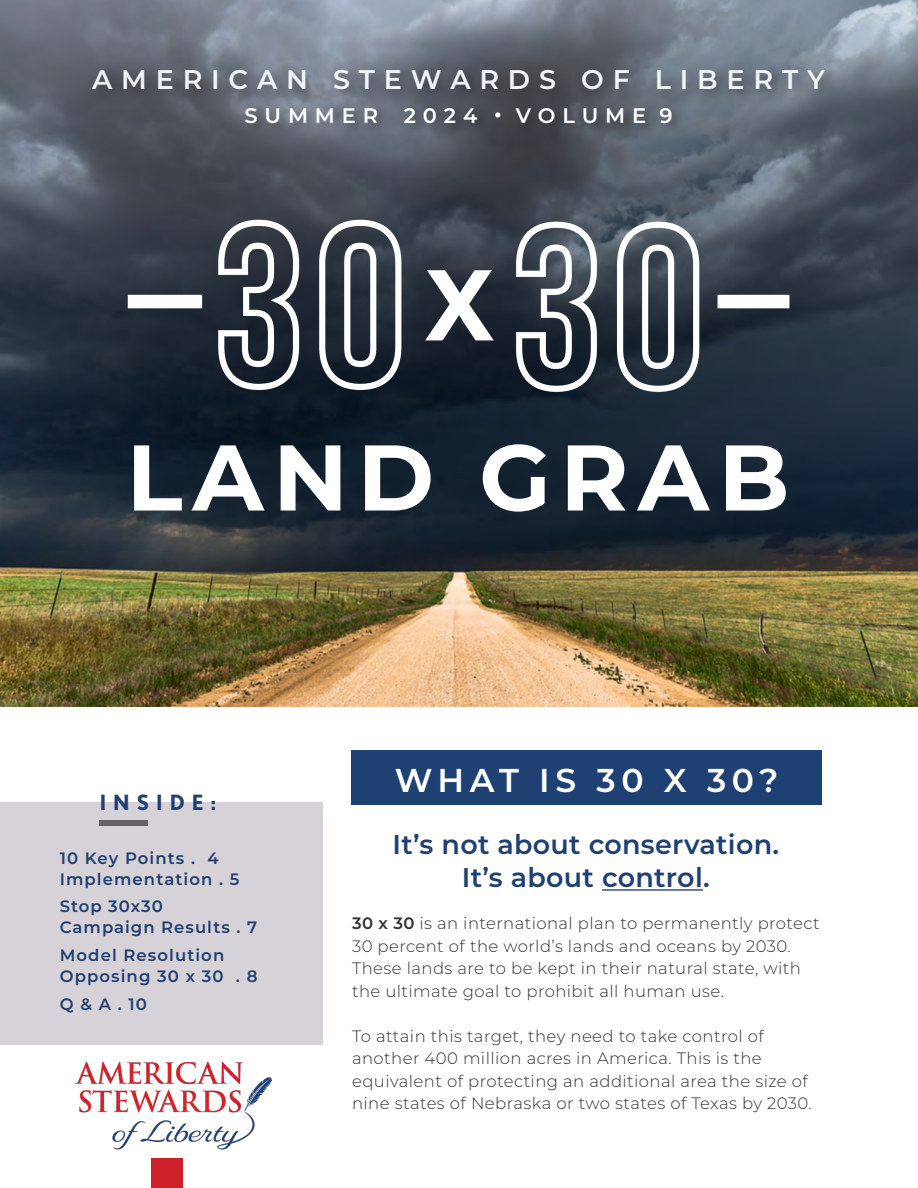
<style>
.page{position:relative;width:918px;height:1188px;background:#fff}
.page>*{position:absolute;margin:0;border:0;box-sizing:border-box;transform-origin:0 0}
.t1{font:700 93px "Montserrat";letter-spacing:.1em;color:#fff}
.t2{font:45px "Minion Pro";color:#fff}
.t3{font:600 33px "Montserrat";letter-spacing:.17em;color:#fff}
.t4{font:600 27px "Montserrat";letter-spacing:.01em;color:#1f4073}
.t5{font:600 27px "Montserrat";color:#f1f4f7}
.t6{font:600 21px "Montserrat";color:#fff}
.t7{font:700 21px "Nobel";color:#1f4073}
.t8{font:300 16.5px/22.5px "Montserrat";letter-spacing:.025em;color:#323233}
.t9{font:600 16.5px "Montserrat";letter-spacing:.065em;color:#1f4073}
.s1{font-weight:600}
</style>
<div class="page">
<img style="left:0;top:0;width:918px;height:706px">
<div style="left:0;top:802px;width:323px;height:242px;background:#d7d2d7"></div>
<div style="left:84px;top:60px;width:759px;height:49px;background:#231f20;opacity:.75"></div>
<div style="left:151px;top:1159px;width:32px;height:29px;background:#ce2029"></div>
<div style="left:100px;top:820px;width:48px;height:5px;background:#666268"></div>
<div style="left:351px;top:750px;width:470px;height:55px;background:#1f4073"></div>
<div style="left:244px;top:105px;width:441px;height:30px;background:#231f20;opacity:.45"></div>
<img style="left:107px;top:198px;width:717px;height:249px">
<hr style="left:602px;top:889px;width:101px;height:2px;background:#1f4073">
<img style="left:75px;top:1061px;width:197px;height:89px">
<p class="t5" style="left:92px;top:61px;width:734px">A M E R I C A N S T E W A R D S O F L I B E R T Y</p>
<p class="t6" style="left:245px;top:101px;width:234px">S U M M E R 2 0 2 4</p>
<p class="t6" style="left:516px;top:101px;width:158px">V O L U M E 9</p>
<p class="t2" style="left:493px;top:73px;width:12px">.</p>
<p class="t1" style="left:126px;top:410px;width:665px">LAND GRAB</p>
<p class="t7" style="left:100px;top:790px;width:118px">I N S I D E :</p>
<p class="t9" style="left:60px;top:846px;width:160px">10 Key Points . 4</p>
<p class="t9" style="left:60px;top:867px;width:181px">Implementation . 5</p>
<p class="t9" style="left:60px;top:895px;width:105px">Stop 30x30</p>
<p class="t9" style="left:60px;top:916px;width:199px">Campaign Results . 7</p>
<p class="t9" style="left:60px;top:944px;width:166px">Model Resolution</p>
<p class="t9" style="left:60px;top:965px;width:199px">Opposing 30 x 30 . 8</p>
<p class="t9" style="left:60px;top:992px;width:89px">Q &amp; A . 10</p>
<p class="t3" style="left:395px;top:757px;width:385px">WHAT IS 30 X 30?</p>
<p class="t4" style="left:393px;top:826px;width:388px">It’s not about conservation.</p>
<p class="t4" style="left:462px;top:859px;width:249px">It’s about control.</p>
<p class="t8" style="left:352px;top:912px;width:469px"><span class="s1">30 x 30</span> is an international plan to permanently protect 30 percent of the world’s lands and oceans by 2030.<br>These lands are to be kept in their natural state, with the ultimate goal to prohibit all human use.</p>
<p class="t8" style="left:352px;top:1024px;width:461px">To attain this target, they need to take control of another 400 million acres in America. This is the equivalent of protecting an additional area the size of nine states of Nebraska or two states of Texas by 2030.</p>
</div>
